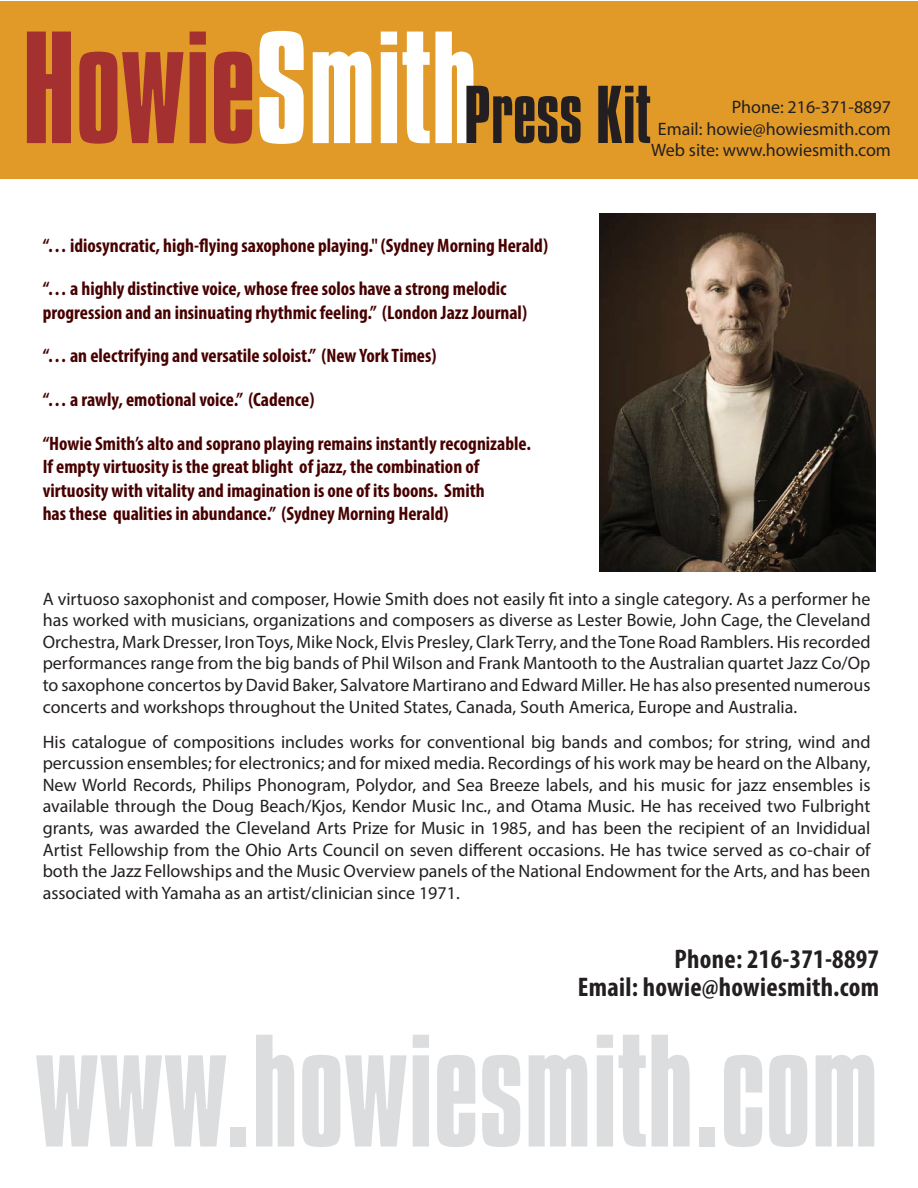
<style>
.page{position:relative;width:918px;height:1188px;background:#fff}
.page>*{position:absolute;margin:0;border:0;box-sizing:border-box;transform-origin:0 0}
.t1{font:137.7px "Compacta BT";color:#dcddde}
.t2{font:137.4px "Compacta BT";color:#a4312f}
.t3{font:70.5px "Compacta BT";color:#231f20}
.t4{font:700 condensed 27px/28.5px "Myriad Pro";letter-spacing:.01em;color:#231f20;text-align:right}
.t5{font:700 condensed 19.5px/23.4px "Myriad Pro";color:#470000}
.t6{font:18px/21.6px "Myriad Pro";color:#231f20;text-align:justify}
.s1{color:#fff}
</style>
<div class="page">
<div style="left:0;top:1px;width:918px;height:177px;background:#e19a27"></div>
<img style="left:599px;top:214px;width:277px;height:358px">
<p class="t2" style="left:22px;top:8px;width:457px">Howie<span class="s1">Smith</span></p>
<p class="t3" style="left:464px;top:74px;width:188px">Press Kit</p>
<p class="t6" style="left:732px;top:96px;width:161px">Phone: 216-371-8897</p>
<p class="t6" style="left:658px;top:118px;width:235px">Email: howie@howiesmith.com</p>
<p class="t6" style="left:651px;top:139px;width:241px">Web site: www.howiesmith.com</p>
<p class="t5" style="left:43px;top:233px;width:507px">“… idiosyncratic, high-flying saxophone playing." (Sydney Morning Herald)</p>
<p class="t5" style="left:43px;top:277px;width:486px">“… a highly distinctive voice, whose free solos have a strong melodic progression and an insinuating rhythmic feeling.” (London Jazz Journal)</p>
<p class="t5" style="left:43px;top:344px;width:395px">“… an electrifying and versatile soloist.” (New York Times)</p>
<p class="t5" style="left:43px;top:387px;width:273px">“… a rawly, emotional voice.” (Cadence)</p>
<p class="t5" style="left:43px;top:431px;width:490px">“Howie Smith’s alto and soprano playing remains instantly recognizable.<br>If empty virtuosity is the great blight of jazz, the combination of virtuosity with vitality and imagination is one of its boons. Smith<br>has these qualities in abundance.” (Sydney Morning Herald)</p>
<p class="t6" style="left:43px;top:587px;width:829px">A virtuoso saxophonist and composer, Howie Smith does not easily fit into a single category. As a performer he has worked with musicians, organizations and composers as diverse as Lester Bowie, John Cage, the Cleveland Orchestra, Mark Dresser, Iron Toys, Mike Nock, Elvis Presley, Clark Terry, and the Tone Road Ramblers. His recorded performances range from the big bands of Phil Wilson and Frank Mantooth to the Australian quartet Jazz Co/Op to saxophone concertos by David Baker, Salvatore Martirano and Edward Miller. He has also presented numerous concerts and workshops throughout the United States, Canada, South America, Europe and Australia.</p>
<p class="t6" style="left:43px;top:730px;width:829px">His catalogue of compositions includes works for conventional big bands and combos; for string, wind and percussion ensembles; for electronics; and for mixed media. Recordings of his work may be heard on the Albany, New World Records, Philips Phonogram, Polydor, and Sea Breeze labels, and his music for jazz ensembles is available through the Doug Beach/Kjos, Kendor Music Inc., and Otama Music. He has received two Fulbright grants, was awarded the Cleveland Arts Prize for Music in 1985, and has been the recipient of an Invididual Artist Fellowship from the Ohio Arts Council on seven different occasions. He has twice served as co-chair of both the Jazz Fellowships and the Music Overview panels of the National Endowment for the Arts, and has been associated with Yamaha as an artist/clinician since 1971.</p>
<p class="t4" style="left:578px;top:944px;width:303px">Phone: 216-371-8897<br>Email: howie@howiesmith.com</p>
<p class="t1" style="left:35px;top:1011px;width:846px">www.howiesmith.com</p>
</div>
